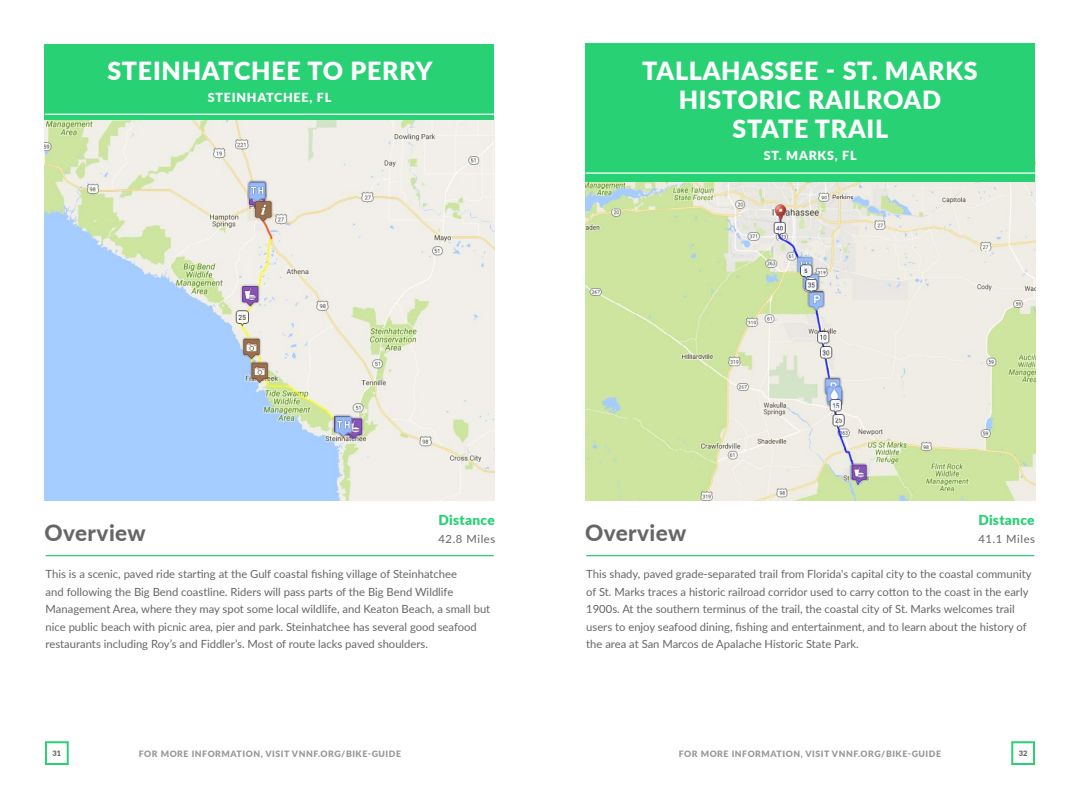
<style>
.page{position:relative;width:1080px;height:810px;background:#fff}
.page>*{position:absolute;margin:0;border:0;box-sizing:border-box;transform-origin:0 0}
.t1{font:900 25px/29px "Lato";letter-spacing:.03em;color:#fff;text-align:center}
.t2{font:800 22.5px "Lato";letter-spacing:.02em;color:#666}
.t3{font:900 13.75px "Lato";letter-spacing:.02em;color:#29d175}
.t4{font:900 12.5px "Lato";letter-spacing:.06em;color:#fff}
.t5{font:11.25px/17.5px "Lato";color:#666}
.t6{font:900 8.75px "Lato";letter-spacing:.06em;color:#999}
.t7{font:900 7.5px "Lato";color:#666}
</style>
<div class="page">
<div style="left:1011px;top:741px;width:24px;height:24px;border:2px solid #29d175"></div>
<div style="left:45px;top:741px;width:24px;height:24px;border:2px solid #29d175"></div>
<img style="left:585px;top:182px;width:450px;height:318px">
<hr style="left:586px;top:555px;width:448px;height:1px;background:#29d175">
<div style="left:585px;top:44px;width:450px;height:138px;background:#29d175"></div>
<hr style="left:586px;top:172px;width:450px;height:2px;background:#fff">
<img style="left:45px;top:111px;width:450px;height:389px">
<hr style="left:46px;top:555px;width:448px;height:1px;background:#29d175">
<div style="left:44px;top:44px;width:450px;height:75px;background:#29d175"></div>
<hr style="left:45px;top:114px;width:450px;height:1px;background:#fff">
<h1 class="t1" style="left:107px;top:55px;width:327px">STEINHATCHEE TO PERRY</h1>
<p class="t4" style="left:208px;top:88px;width:125px">STEINHATCHEE, FL</p>
<h1 class="t1" style="left:642px;top:55px;width:337px">TALLAHASSEE - ST. MARKS<br>HISTORIC RAILROAD<br>STATE TRAIL</h1>
<p class="t4" style="left:764px;top:146px;width:95px">ST. MARKS, FL</p>
<p class="t3" style="left:439px;top:510px;width:58px">Distance</p>
<h2 class="t2" style="left:44px;top:516px;width:103px">Overview</h2>
<p class="t5" style="left:46px;top:565px;width:446px">This is a scenic, paved ride starting at the Gulf coastal fishing village of Steinhatchee<br>and following the Big Bend coastline. Riders will pass parts of the Big Bend Wildlife Management Area, where they may spot some local wildlife, and Keaton Beach, a small but nice public beach with picnic area, pier and park. Steinhatchee has several good seafood restaurants including Roy’s and Fiddler’s. Most of route lacks paved shoulders.</p>
<p class="t5" style="left:439px;top:530px;width:58px">42.8 Miles</p>
<p class="t3" style="left:978px;top:509px;width:58px">Distance</p>
<h2 class="t2" style="left:585px;top:516px;width:103px">Overview</h2>
<p class="t5" style="left:586px;top:565px;width:447px">This shady, paved grade-separated trail from Florida's capital city to the coastal community of St. Marks traces a historic railroad corridor used to carry cotton to the coast in the early 1900s. At the southern terminus of the trail, the coastal city of St. Marks welcomes trail users to enjoy seafood dining, fishing and entertainment, and to learn about the history of the area at San Marcos de Apalache Historic State Park.</p>
<p class="t5" style="left:978px;top:529px;width:58px">41.1 Miles</p>
<p class="t7" style="left:53px;top:748px;width:10px">31</p>
<p class="t6" style="left:139px;top:747px;width:264px">FOR MORE INFORMATION, VISIT VNNF.ORG/BIKE-GUIDE</p>
<p class="t6" style="left:679px;top:747px;width:264px">FOR MORE INFORMATION, VISIT VNNF.ORG/BIKE-GUIDE</p>
<p class="t7" style="left:1019px;top:748px;width:10px">32</p>
</div>
